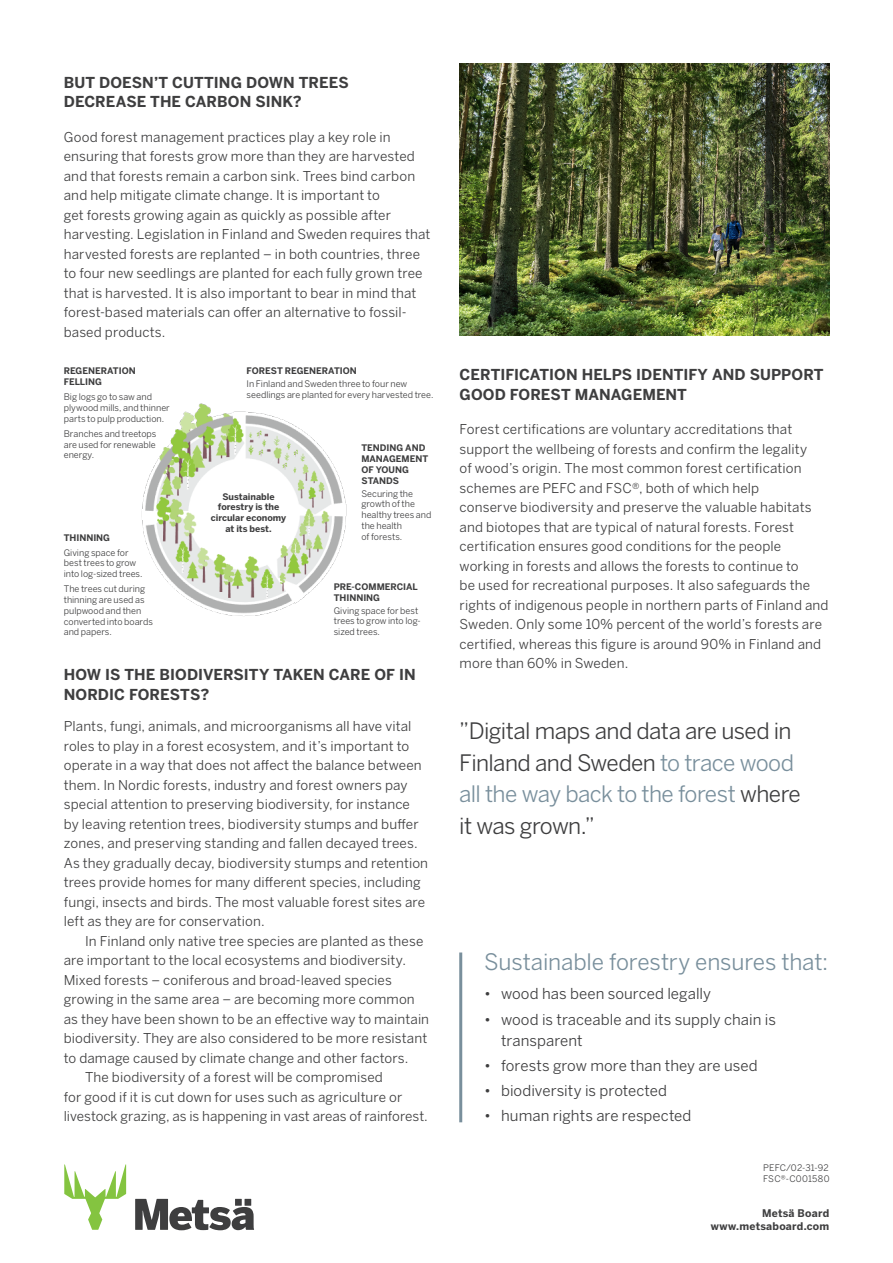
<style>
.page{position:relative;width:893px;height:1263px;background:#fff}
.page>*{position:absolute;margin:0;border:0;box-sizing:border-box;transform-origin:0 0}
.Body_type_1{font:22.5px/31.5px "Benton Sans";letter-spacing:-.025em;color:#3e3e3f}
.Subheading_1{font:22.5px "Benton Sans";letter-spacing:-.005em;color:#798f9c}
._2_row{font:700 15px/19.5px "Benton Sans";letter-spacing:.005em;color:#3e3e3f}
.t1{font:15px/21px "Benton Sans";letter-spacing:.005em;color:#3e3e3f}
._2_row-2{font:13.5px/19.5px "Benton Sans";letter-spacing:.01em;color:#3e3e3f}
.Body_text_indent{font:13.5px/19.5px "Benton Sans";letter-spacing:.01em;color:#3e3e3f}
.Contact{font:700 10.5px/13.5px "Benton Sans";letter-spacing:.02em;color:#3e3e3f;text-align:right}
.Introduction{font:9px/10.8px "Benton Sans";color:#3e3e3f}
.Introduction-2{font:700 9px/10.8px "Benton Sans";letter-spacing:-.005em;color:#3e3e3f}
.Body_text_indent-2{font:9px "Benton Sans";letter-spacing:.02em;color:#3e3e3f}
.s1{color:#798f9c}
</style>
<div class="page">
<svg style="left:135px;top:1199px;width:119px;height:31px"></svg>
<svg style="left:64px;top:1164px;width:62px;height:66px"></svg>
<img style="left:141px;top:403px;width:206px;height:213px">
<hr style="left:459px;top:952px;width:3px;height:170px;background:#798f9c">
<div style="left:207px;top:484px;width:83px;height:57px;background:#fff"></div>
<img style="left:459px;top:64px;width:370px;height:272px">
<p class="_2_row" style="left:64px;top:73px;width:286px">BUT DOESN’T CUTTING DOWN TREES<br>DECREASE THE CARBON SINK?</p>
<p class="Body_text_indent" style="left:64px;top:127px;width:368px">Good forest management practices play a key role in ensuring that forests grow more than they are harvested and that forests remain a carbon sink. Trees bind carbon and help mitigate climate change. It is important to<br>get forests growing again as quickly as possible after harvesting. Legislation in Finland and Sweden requires that harvested forests are replanted – in both countries, three to four new seedlings are planted for each fully grown tree that is harvested. It is also important to bear in mind that forest-based materials can offer an alternative to fossil&shy;based products.</p>
<p class="Introduction-2" style="left:64px;top:366px;width:73px">REGENERATION<br>FELLING</p>
<p class="Introduction" style="left:64px;top:391px;width:108px">Big logs go to saw and plywood mills, and thinner parts to pulp production.</p>
<p class="Introduction" style="left:64px;top:428px;width:94px;text-align:justify">Branches and treetops are used for renewable energy.</p>
<p class="Introduction-2" style="left:64px;top:532px;width:48px">THINNING</p>
<p class="Introduction" style="left:64px;top:547px;width:80px">Giving space for best trees to grow into log-sized trees.</p>
<p class="Introduction" style="left:64px;top:583px;width:91px">The trees cut during thinning are used as pulpwood and then converted into boards and papers.</p>
<p class="Introduction-2" style="left:247px;top:366px;width:112px">FOREST REGENERATION</p>
<p class="Introduction" style="left:247px;top:378px;width:188px">In Finland and Sweden three to four new seedlings are planted for every harvested tree.</p>
<p class="Introduction-2" style="left:211px;top:491px;width:77px;text-align:center">Sustainable forestry is the circular economy at its best.</p>
<p class="Introduction-2" style="left:361px;top:443px;width:68px">TENDING AND<br>MANAGEMENT<br>OF YOUNG<br>STANDS</p>
<p class="Introduction" style="left:361px;top:488px;width:72px">Securing the growth of the healthy trees and the health<br>of forests.</p>
<p class="Introduction-2" style="left:334px;top:581px;width:85px">PRE-COMMERCIAL<br>THINNING</p>
<p class="Introduction" style="left:334px;top:605px;width:88px">Giving space for best trees to grow into log&shy;sized trees.</p>
<p class="_2_row" style="left:64px;top:665px;width:353px">HOW IS THE BIODIVERSITY TAKEN CARE OF IN<br>NORDIC FORESTS?</p>
<p class="_2_row-2" style="left:64px;top:716px;width:349px">Plants, fungi, animals, and microorganisms all have vital</p>
<p class="_2_row-2" style="left:64px;top:736px;width:347px">roles to play in a forest ecosystem, and it’s important to</p>
<p class="_2_row-2" style="left:64px;top:755px;width:359px">operate in a way that does not affect the balance between</p>
<p class="_2_row-2" style="left:64px;top:775px;width:345px">them. In Nordic forests, industry and forest owners pay</p>
<p class="_2_row-2" style="left:64px;top:794px;width:348px">special attention to preserving biodiversity, for instance</p>
<p class="_2_row-2" style="left:64px;top:814px;width:356px">by leaving retention trees, biodiversity stumps and buffer</p>
<p class="_2_row-2" style="left:64px;top:833px;width:355px">zones, and preserving standing and fallen decayed trees.</p>
<p class="_2_row-2" style="left:64px;top:853px;width:366px">As they gradually decay, biodiversity stumps and retention</p>
<p class="_2_row-2" style="left:64px;top:872px;width:358px">trees provide homes for many different species, including</p>
<p class="_2_row-2" style="left:64px;top:892px;width:363px">fungi, insects and birds. The most valuable forest sites are</p>
<p class="_2_row-2" style="left:64px;top:911px;width:202px">left as they are for conservation.</p>
<p class="_2_row-2" style="left:85px;top:931px;width:340px">In Finland only native tree species are planted as these</p>
<p class="_2_row-2" style="left:64px;top:950px;width:344px">are important to the local ecosystems and biodiversity.</p>
<p class="_2_row-2" style="left:64px;top:970px;width:330px">Mixed forests – coniferous and broad-leaved species</p>
<p class="_2_row-2" style="left:64px;top:989px;width:353px">growing in the same area – are becoming more common</p>
<p class="_2_row-2" style="left:64px;top:1009px;width:367px">as they have been shown to be an effective way to maintain</p>
<p class="_2_row-2" style="left:64px;top:1028px;width:365px">biodiversity. They are also considered to be more resistant</p>
<p class="_2_row-2" style="left:64px;top:1048px;width:346px">to damage caused by climate change and other factors.</p>
<p class="_2_row-2" style="left:85px;top:1067px;width:299px">The biodiversity of a forest will be compromised</p>
<p class="_2_row-2" style="left:64px;top:1087px;width:340px">for good if it is cut down for uses such as agriculture or</p>
<p class="_2_row-2" style="left:64px;top:1106px;width:366px">livestock grazing, as is happening in vast areas of rainforest.</p>
<p class="_2_row" style="left:460px;top:365px;width:366px">CERTIFICATION HELPS IDENTIFY AND SUPPORT<br>GOOD FOREST MANAGEMENT</p>
<p class="_2_row-2" style="left:460px;top:419px;width:370px">Forest certifications are voluntary accreditations that support the wellbeing of forests and confirm the legality<br>of wood’s origin. The most common forest certification schemes are PEFC and FSC®, both of which help<br>conserve biodiversity and preserve the valuable habitats and biotopes that are typical of natural forests. Forest certification ensures good conditions for the people working in forests and allows the forests to continue to<br>be used for recreational purposes. It also safeguards the rights of indigenous people in northern parts of Finland and Sweden. Only some 10% percent of the world’s forests are certified, whereas this figure is around 90% in Finland and more than 60% in Sweden.</p>
<p class="Body_type_1" style="left:459px;top:715px;width:343px">”Digital maps and data are used in<br>Finland and Sweden <span class="s1">to trace wood all the way back to the forest</span> where it was grown.”</p>
<p class="Subheading_1" style="left:484px;top:948px;width:346px">Sustainable forestry ensures that:</p>
<p class="t1" style="left:484px;top:983px;width:229px">• wood has been sourced legally</p>
<p class="t1" style="left:501px;top:1008px;width:276px;text-indent:-17px">• wood is traceable and its supply chain is transparent</p>
<p class="t1" style="left:484px;top:1055px;width:275px">• forests grow more than they are used</p>
<p class="t1" style="left:484px;top:1080px;width:184px">• biodiversity is protected</p>
<p class="t1" style="left:484px;top:1105px;width:209px">• human rights are respected</p>
<p class="Body_text_indent-2" style="left:763px;top:1163px;width:67px">PEFC/02-31-92</p>
<p class="Body_text_indent-2" style="left:763px;top:1174px;width:68px">FSC®-C001580</p>
<p class="Contact" style="left:711px;top:1206px;width:120px">Metsä Board www.metsaboard.com</p>
</div>
